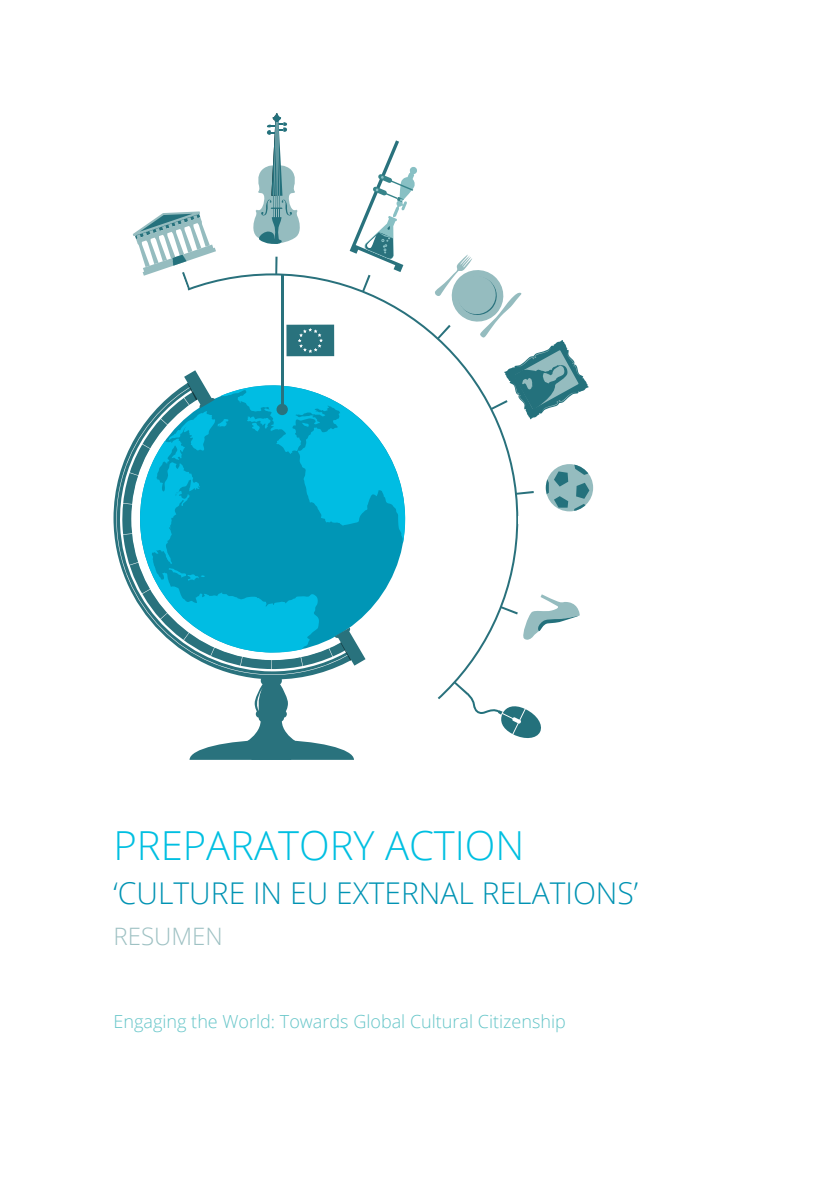
<style>
.page{position:relative;width:840px;height:1191px;background:#fff}
.page>*{position:absolute;margin:0;border:0;box-sizing:border-box;transform-origin:0 0}
.t1{font:300 40px "Open Sans";color:#00bfe1}
.t2{font:300 30px "Open Sans";color:#0093b3}
.t3{font:300 24px "Open Sans";color:#9ec1c3}
.t4{font:300 18px "Open Sans";color:#65c5c8}
</style>
<div class="page">
<svg style="left:216px;top:257px;width:318px;height:438px"></svg>
<svg style="left:437px;top:695px;width:7px;height:5px"></svg>
<svg style="left:466px;top:693px;width:75px;height:45px"></svg>
<div style="left:545px;top:464px;width:47px;height:47px;background:#95bcbf;border-radius:50%"></div>
<svg style="left:574px;top:464px;width:15px;height:11px"></svg>
<svg style="left:545px;top:471px;width:23px;height:36px"></svg>
<svg style="left:574px;top:483px;width:15px;height:28px"></svg>
<svg style="left:520px;top:594px;width:59px;height:47px"></svg>
<svg style="left:133px;top:211px;width:83px;height:80px"></svg>
<div style="left:518px;top:515px;width:20px;height:8px;background:#fff"></div>
<svg style="left:433px;top:254px;width:155px;height:165px"></svg>
<svg style="left:253px;top:113px;width:47px;height:131px"></svg>
<svg style="left:116px;top:363px;width:312px;height:312px"></svg>
<svg style="left:334px;top:627px;width:31px;height:38px"></svg>
<svg style="left:168px;top:370px;width:237px;height:173px"></svg>
<hr style="left:281px;top:275px;width:2px;height:130px;background:#29727d">
<svg style="left:189px;top:677px;width:165px;height:83px"></svg>
<svg style="left:349px;top:140px;width:68px;height:132px"></svg>
<h1 class="t1" style="left:113px;top:818px;width:412px">PREPARATORY ACTION</h1>
<h2 class="t2" style="left:113px;top:872px;width:526px">‘CULTURE IN EU EXTERNAL RELATIONS’</h2>
<h3 class="t3" style="left:113px;top:920px;width:111px">RESUMEN</h3>
<p class="t4" style="left:113px;top:1008px;width:453px">Engaging the World: Towards Global Cultural Citizenship</p>
</div>
